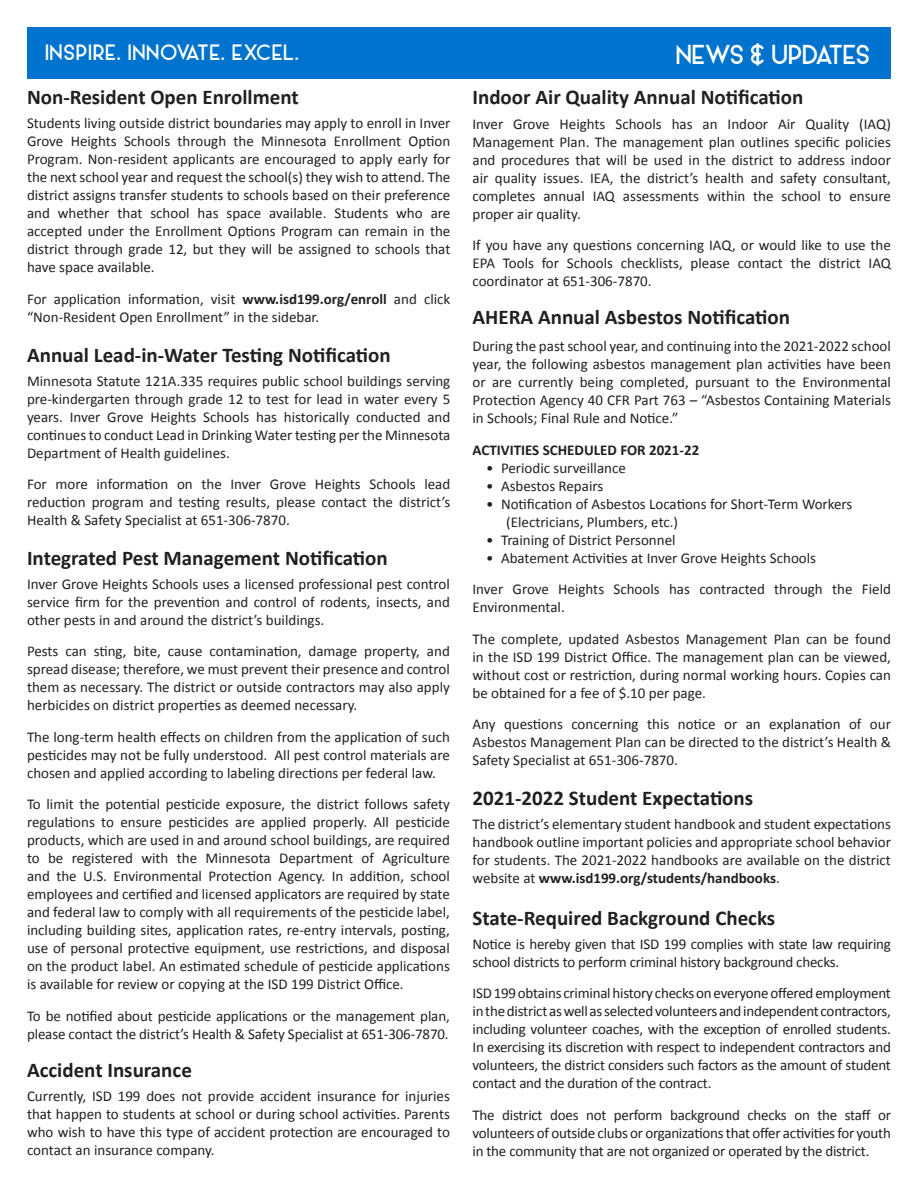
<style>
.page{position:relative;width:918px;height:1188px;background:#fff}
.page>*{position:absolute;margin:0;border:0;box-sizing:border-box;transform-origin:0 0}
.t1{font:24px "Alpaca Scarlett Demo";letter-spacing:.025em;color:#fff}
.Titles{font:700 21px "Calibri";color:#231f20}
.t2{font:19.5px "Alpaca Scarlett Demo";letter-spacing:.07em;color:#fff}
.Body{font:15px/18px "Calibri";color:#231f20;text-align:justify}
.Reporter{font:15px/18px "Calibri";color:#231f20;text-align:justify}
.Body-2{font:700 15px "Calibri";color:#231f20}
.s1{font-weight:700}
</style>
<div class="page">
<div style="left:27px;top:27px;width:864px;height:52px;background:#0073ce"></div>
<p class="t2" style="left:45px;top:39px;width:255px">INSPIRE. INNOVATE. EXCEL.</p>
<p class="t1" style="left:676px;top:39px;width:195px">NEWS &amp; UPDATES</p>
<p class="Titles" style="left:27px;top:84px;width:273px">Non-Resident Open Enrollment</p>
<p class="Body" style="left:27px;top:115px;width:425px">Students living outside district boundaries may apply to enroll in Inver Grove Heights Schools through the Minnesota Enrollment Option Program. Non-resident applicants are encouraged to apply early for the next school year and request the school(s) they wish to attend. The district assigns transfer students to schools based on their preference and whether that school has space available. Students who are accepted under the Enrollment Options Program can remain in the district through grade 12, but they will be assigned to schools that have space available.</p>
<p class="Body" style="left:27px;top:290px;width:425px">For application information, visit <span class="s1">www.isd199.org/enroll</span> and click “Non-Resident Open Enrollment” in the sidebar.</p>
<p class="Titles" style="left:27px;top:341px;width:365px">Annual Lead-in-Water Testing Notification</p>
<p class="Reporter" style="left:27px;top:372px;width:425px">Minnesota Statute 121A.335 requires public school buildings serving pre-kindergarten through grade 12 to test for lead in water every 5 years. Inver Grove Heights Schools has historically conducted and continues to conduct Lead in Drinking Water testing per the Minnesota Department of Health guidelines.</p>
<p class="Reporter" style="left:27px;top:475px;width:425px">For more information on the Inver Grove Heights Schools lead reduction program and testing results, please contact the district’s Health &amp; Safety Specialist at 651-306-7870.</p>
<p class="Titles" style="left:27px;top:544px;width:362px">Integrated Pest Management Notification</p>
<p class="Body" style="left:27px;top:575px;width:424px">Inver Grove Heights Schools uses a licensed professional pest control service firm for the prevention and control of rodents, insects, and other pests in and around the district’s buildings.</p>
<p class="Body" style="left:27px;top:642px;width:424px">Pests can sting, bite, cause contamination, damage property, and spread disease; therefore, we must prevent their presence and control them as necessary. The district or outside contractors may also apply herbicides on district properties as deemed necessary.</p>
<p class="Body" style="left:27px;top:728px;width:424px">The long-term health effects on children from the application of such pesticides may not be fully understood. All pest control materials are chosen and applied according to labeling directions per federal law.</p>
<p class="Body" style="left:27px;top:795px;width:424px">To limit the potential pesticide exposure, the district follows safety regulations to ensure pesticides are applied properly. All pesticide products, which are used in and around school buildings, are required to be registered with the Minnesota Department of Agriculture and the U.S. Environmental Protection Agency. In addition, school employees and certified and licensed applicators are required by state and federal law to comply with all requirements of the pesticide label, including building sites, application rates, re-entry intervals, posting, use of personal protective equipment, use restrictions, and disposal on the product label. An estimated schedule of pesticide applications is available for review or copying at the ISD 199 District Office.</p>
<p class="Body" style="left:27px;top:1007px;width:424px">To be notified about pesticide applications or the management plan, please contact the district’s Health &amp; Safety Specialist at 651-306-7870.</p>
<p class="Titles" style="left:27px;top:1056px;width:166px">Accident Insurance</p>
<p class="Body" style="left:27px;top:1087px;width:424px">Currently, ISD 199 does not provide accident insurance for injuries that happen to students at school or during school activities. Parents who wish to have this type of accident protection are encouraged to contact an insurance company.</p>
<p class="Titles" style="left:472px;top:84px;width:332px">Indoor Air Quality Annual Notification</p>
<p class="Body" style="left:472px;top:115px;width:420px">Inver Grove Heights Schools has an Indoor Air Quality (IAQ)<br>Management Plan. The management plan outlines specific policies and procedures that will be used in the district to address indoor air quality issues. IEA, the district’s health and safety consultant, completes annual IAQ assessments within the school to ensure proper air quality.</p>
<p class="Body" style="left:472px;top:236px;width:420px">If you have any questions concerning IAQ, or would like to use the EPA Tools for Schools checklists, please contact the district IAQ coordinator at 651-306-7870.</p>
<p class="Titles" style="left:472px;top:303px;width:319px">AHERA Annual Asbestos Notification</p>
<p class="Body" style="left:472px;top:337px;width:420px">During the past school year, and continuing into the 2021-2022 school year, the following asbestos management plan activities have been or are currently being completed, pursuant to the Environmental Protection Agency 40 CFR Part 763 – “Asbestos Containing Materials in Schools; Final Rule and Notice.”</p>
<p class="Body-2" style="left:472px;top:440px;width:228px">ACTIVITIES SCHEDULED FOR 2021-22</p>
<p class="Body" style="left:486px;top:459px;width:141px">• Periodic surveillance</p>
<p class="Body" style="left:486px;top:477px;width:119px">• Asbestos Repairs</p>
<p class="Body" style="left:506px;top:495px;width:348px;text-indent:-20px">• Notification of Asbestos Locations for Short-Term Workers (Electricians, Plumbers, etc.)</p>
<p class="Body" style="left:486px;top:531px;width:191px">• Training of District Personnel</p>
<p class="Body" style="left:486px;top:549px;width:332px">• Abatement Activities at Inver Grove Heights Schools</p>
<p class="Body" style="left:472px;top:580px;width:420px">Inver Grove Heights Schools has contracted through the Field<br>Environmental.</p>
<p class="Body" style="left:472px;top:630px;width:420px">The complete, updated Asbestos Management Plan can be found in the ISD 199 District Office. The management plan can be viewed, without cost or restriction, during normal working hours. Copies can be obtained for a fee of $.10 per page.</p>
<p class="Body" style="left:472px;top:715px;width:420px">Any questions concerning this notice or an explanation of our Asbestos Management Plan can be directed to the district’s Health &amp; Safety Specialist at 651-306-7870.</p>
<p class="Titles" style="left:472px;top:785px;width:282px">2021-2022 Student Expectations</p>
<p class="Body" style="left:472px;top:815px;width:420px">The district’s elementary student handbook and student expectations handbook outline important policies and appropriate school behavior for students. The 2021-2022 handbooks are available on the district website at <span class="s1">www.isd199.org/students/handbooks</span>.</p>
<p class="Titles" style="left:472px;top:904px;width:304px">State-Required Background Checks</p>
<p class="Body" style="left:472px;top:935px;width:420px">Notice is hereby given that ISD 199 complies with state law requiring school districts to perform criminal history background checks.</p>
<p class="Body" style="left:472px;top:984px;width:420px">ISD 199 obtains criminal history checks on everyone offered employment in the district as well as selected volunteers and independent contractors, including volunteer coaches, with the exception of enrolled students.<br>In exercising its discretion with respect to independent contractors and volunteers, the district considers such factors as the amount of student contact and the duration of the contract.</p>
<p class="Body" style="left:472px;top:1106px;width:420px">The district does not perform background checks on the staff or volunteers of outside clubs or organizations that offer activities for youth in the community that are not organized or operated by the district.</p>
</div>
